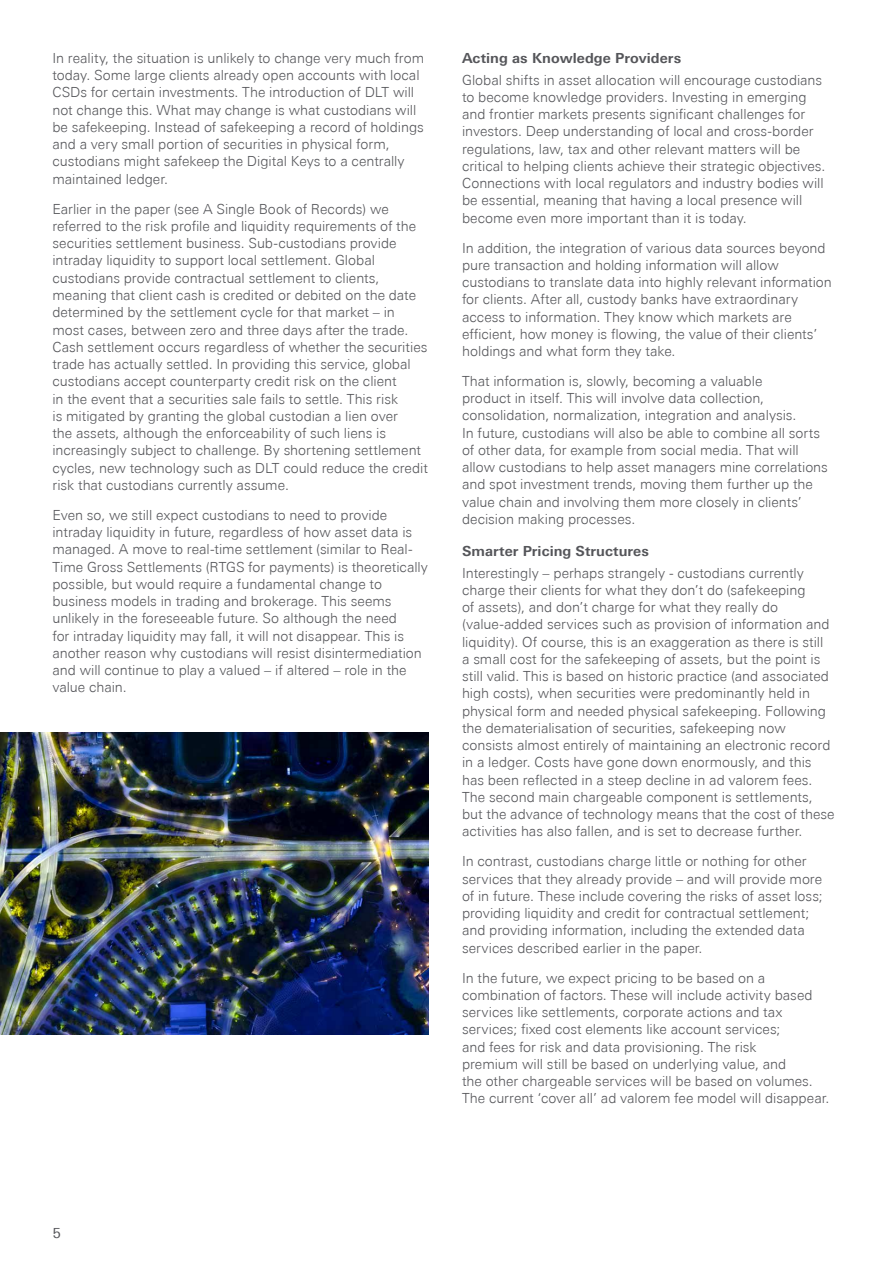
<style>
.page{position:relative;width:893px;height:1263px;background:#fff}
.page>*{position:absolute;margin:0;border:0;box-sizing:border-box;transform-origin:0 0}
.t1{font:300 13.95px/17.2px "Univers Next Pro";color:#55565a}
.t2{font:700 13.95px "Univers Next Pro";letter-spacing:.005em;color:#55565a}
.t3{font:13.95px "Univers Next Pro";color:#55565a}
</style>
<div class="page">
<img style="left:0;top:733px;width:428px;height:302px">
<p class="t1" style="left:52px;top:49px;width:373px">In reality, the situation is unlikely to change very much from today. Some large clients already open accounts with local CSDs for certain investments. The introduction of DLT will not change this. What may change is what custodians will be safekeeping. Instead of safekeeping a record of holdings and a very small portion of securities in physical form, custodians might safekeep the Digital Keys to a centrally maintained ledger.</p>
<p class="t1" style="left:52px;top:200px;width:377px">Earlier in the paper (see A Single Book of Records) we referred to the risk profile and liquidity requirements of the securities settlement business. Sub-custodians provide intraday liquidity to support local settlement. Global custodians provide contractual settlement to clients, meaning that client cash is credited or debited on the date determined by the settlement cycle for that market – in most cases, between zero and three days after the trade.<br>Cash settlement occurs regardless of whether the securities trade has actually settled. In providing this service, global custodians accept counterparty credit risk on the client<br>in the event that a securities sale fails to settle. This risk<br>is mitigated by granting the global custodian a lien over<br>the assets, although the enforceability of such liens is increasingly subject to challenge. By shortening settlement cycles, new technology such as DLT could reduce the credit risk that custodians currently assume.</p>
<p class="t1" style="left:52px;top:506px;width:377px">Even so, we still expect custodians to need to provide intraday liquidity in future, regardless of how asset data is managed. A move to real-time settlement (similar to Real-Time Gross Settlements (RTGS for payments) is theoretically possible, but would require a fundamental change to business models in trading and brokerage. This seems unlikely in the foreseeable future. So although the need<br>for intraday liquidity may fall, it will not disappear. This is another reason why custodians will resist disintermediation and will continue to play a valued – if altered – role in the value chain.</p>
<p class="t2" style="left:462px;top:50px;width:221px">Acting as Knowledge Providers</p>
<p class="t1" style="left:462px;top:71px;width:365px">Global shifts in asset allocation will encourage custodians to become knowledge providers. Investing in emerging and frontier markets presents significant challenges for investors. Deep understanding of local and cross-border regulations, law, tax and other relevant matters will be critical to helping clients achieve their strategic objectives.<br>Connections with local regulators and industry bodies will be essential, meaning that having a local presence will become even more important than it is today.</p>
<p class="t1" style="left:462px;top:239px;width:371px">In addition, the integration of various data sources beyond pure transaction and holding information will allow custodians to translate data into highly relevant information for clients. After all, custody banks have extraordinary access to information. They know which markets are efficient, how money is flowing, the value of their clients’ holdings and what form they take.</p>
<p class="t1" style="left:462px;top:373px;width:367px">That information is, slowly, becoming a valuable<br>product in itself. This will involve data collection, consolidation, normalization, integration and analysis.<br>In future, custodians will also be able to combine all sorts of other data, for example from social media. That will allow custodians to help asset managers mine correlations and spot investment trends, moving them further up the value chain and involving them more closely in clients’ decision making processes.</p>
<p class="t2" style="left:462px;top:543px;width:188px">Smarter Pricing Structures</p>
<p class="t1" style="left:462px;top:564px;width:374px">Interestingly – perhaps strangely - custodians currently charge their clients for what they don’t do (safekeeping<br>of assets), and don’t charge for what they really do (value-added services such as provision of information and liquidity). Of course, this is an exaggeration as there is still<br>a small cost for the safekeeping of assets, but the point is still valid. This is based on historic practice (and associated high costs), when securities were predominantly held in physical form and needed physical safekeeping. Following the dematerialisation of securities, safekeeping now consists almost entirely of maintaining an electronic record in a ledger. Costs have gone down enormously, and this has been reflected in a steep decline in ad valorem fees.<br>The second main chargeable component is settlements, but the advance of technology means that the cost of these activities has also fallen, and is set to decrease further.</p>
<p class="t1" style="left:462px;top:853px;width:362px">In contrast, custodians charge little or nothing for other services that they already provide – and will provide more of in future. These include covering the risks of asset loss; providing liquidity and credit for contractual settlement; and providing information, including the extended data services described earlier in the paper.</p>
<p class="t1" style="left:462px;top:969px;width:369px">In the future, we expect pricing to be based on a combination of factors. These will include activity based services like settlements, corporate actions and tax services; fixed cost elements like account services;<br>and fees for risk and data provisioning. The risk<br>premium will still be based on underlying value, and<br>the other chargeable services will be based on volumes.<br>The current ‘cover all’ ad valorem fee model will disappear.</p>
<p class="t3" style="left:53px;top:1225px;width:10px">5</p>
</div>
